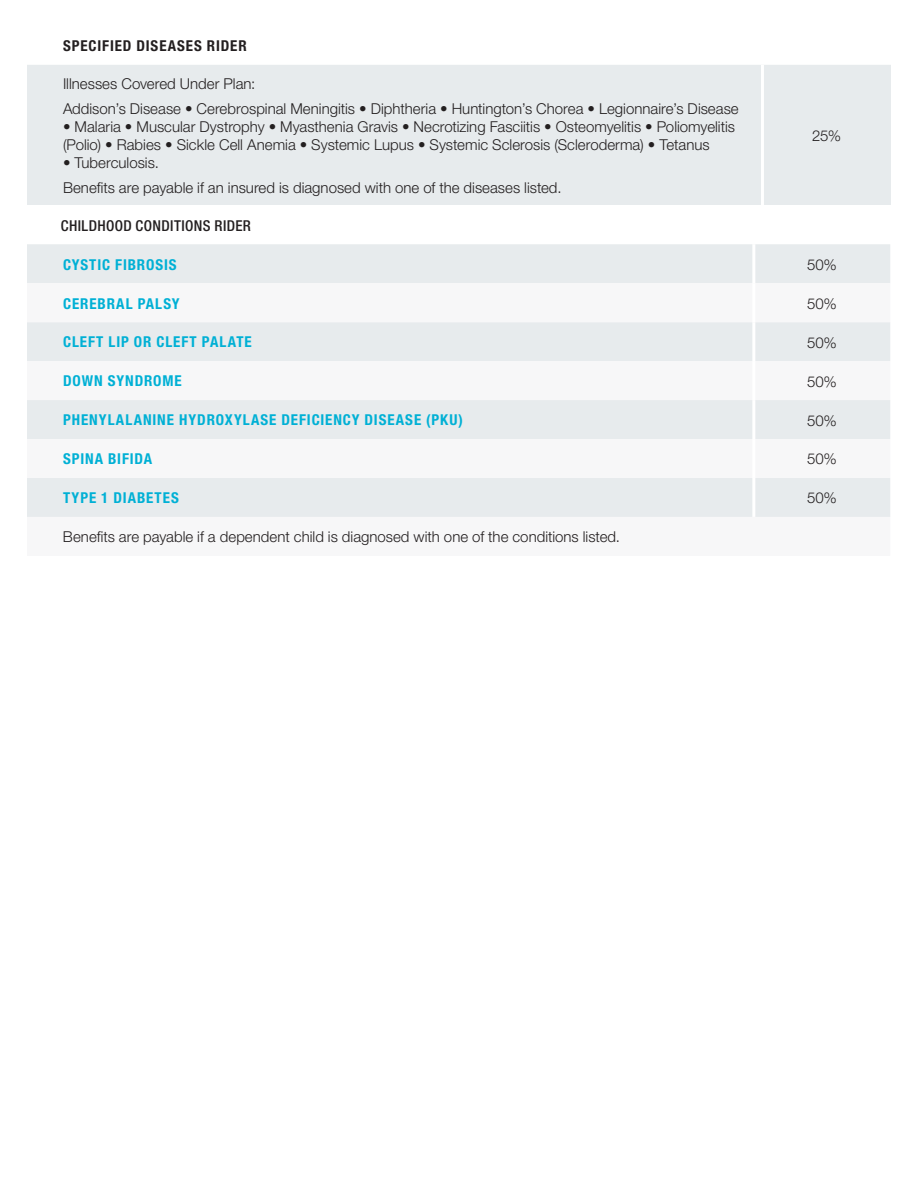
<style>
.page{position:relative;width:918px;height:1188px;background:#fff}
.page>*{position:absolute;margin:0;border:0;box-sizing:border-box;transform-origin:0 0}
.benefits_text{font:300 15px/18px "Helvetica Neue CELT";color:#231f20}
.benefits_title{font:700 condensed 15px "Helvetica Neue LTCE";letter-spacing:.06em;color:#00b0d5}
.benefits_sub_1{font:500 condensed 15px "Helvetica Neue LTCE";letter-spacing:.025em;color:#231f20}
.benefits_title-2{font:700 condensed 15px "Helvetica Neue LTCE";letter-spacing:.06em;color:#231f20}
</style>
<div class="page">
<div style="left:27px;top:65px;width:864px;height:140px;background:#e7ebed"></div>
<hr style="left:761px;top:65px;width:3px;height:140px;background:#fff">
<div style="left:27px;top:244px;width:863px;height:39px;background:#e7ebed"></div>
<svg style="left:27px;top:322px;width:863px;height:195px;fill:#e7ebed"></svg>
<hr style="left:752px;top:244px;width:3px;height:39px;background:#fff">
<hr style="left:752px;top:322px;width:3px;height:39px;background:#fff">
<hr style="left:752px;top:361px;width:3px;height:39px;background:#fff">
<hr style="left:752px;top:400px;width:3px;height:39px;background:#fff">
<hr style="left:752px;top:439px;width:3px;height:39px;background:#fff">
<hr style="left:752px;top:478px;width:3px;height:39px;background:#fff">
<p class="benefits_title-2" style="left:63px;top:37px;width:185px">SPECIFIED DISEASES RIDER</p>
<p class="benefits_text" style="left:63px;top:75px;width:194px">Illnesses Covered Under Plan:</p>
<p class="benefits_text" style="left:63px;top:99px;width:677px">Addison’s Disease • Cerebrospinal Meningitis • Diphtheria • Huntington’s Chorea • Legionnaire’s Disease</p>
<p class="benefits_text" style="left:63px;top:117px;width:674px">• Malaria • Muscular Dystrophy • Myasthenia Gravis • Necrotizing Fasciitis • Osteomyelitis • Poliomyelitis (Polio) • Rabies • Sickle Cell Anemia • Systemic Lupus • Systemic Sclerosis (Scleroderma) • Tetanus</p>
<p class="benefits_text" style="left:63px;top:153px;width:97px">• Tuberculosis.</p>
<p class="benefits_text" style="left:63px;top:178px;width:500px">Benefits are payable if an insured is diagnosed with one of the diseases listed.</p>
<p class="benefits_text" style="left:812px;top:127px;width:30px">25%</p>
<p class="benefits_sub_1" style="left:61px;top:217px;width:192px">CHILDHOOD CONDITIONS RIDER</p>
<p class="benefits_title" style="left:63px;top:256px;width:115px">CYSTIC FIBROSIS</p>
<p class="benefits_text" style="left:807px;top:255px;width:31px">50%</p>
<p class="benefits_title" style="left:63px;top:295px;width:118px">CEREBRAL PALSY</p>
<p class="benefits_text" style="left:807px;top:294px;width:31px">50%</p>
<p class="benefits_title" style="left:63px;top:334px;width:190px">CLEFT LIP OR CLEFT PALATE</p>
<p class="benefits_text" style="left:807px;top:333px;width:31px">50%</p>
<p class="benefits_title" style="left:63px;top:372px;width:120px">DOWN SYNDROME</p>
<p class="benefits_text" style="left:807px;top:372px;width:31px">50%</p>
<p class="benefits_title" style="left:63px;top:411px;width:401px">PHENYLALANINE HYDROXYLASE DEFICIENCY DISEASE (PKU)</p>
<p class="benefits_text" style="left:807px;top:411px;width:31px">50%</p>
<p class="benefits_title" style="left:63px;top:450px;width:91px">SPINA BIFIDA</p>
<p class="benefits_text" style="left:807px;top:450px;width:31px">50%</p>
<p class="benefits_title" style="left:63px;top:489px;width:117px">TYPE 1 DIABETES</p>
<p class="benefits_text" style="left:807px;top:489px;width:31px">50%</p>
<p class="benefits_text" style="left:63px;top:528px;width:559px">Benefits are payable if a dependent child is diagnosed with one of the conditions listed.</p>
</div>
